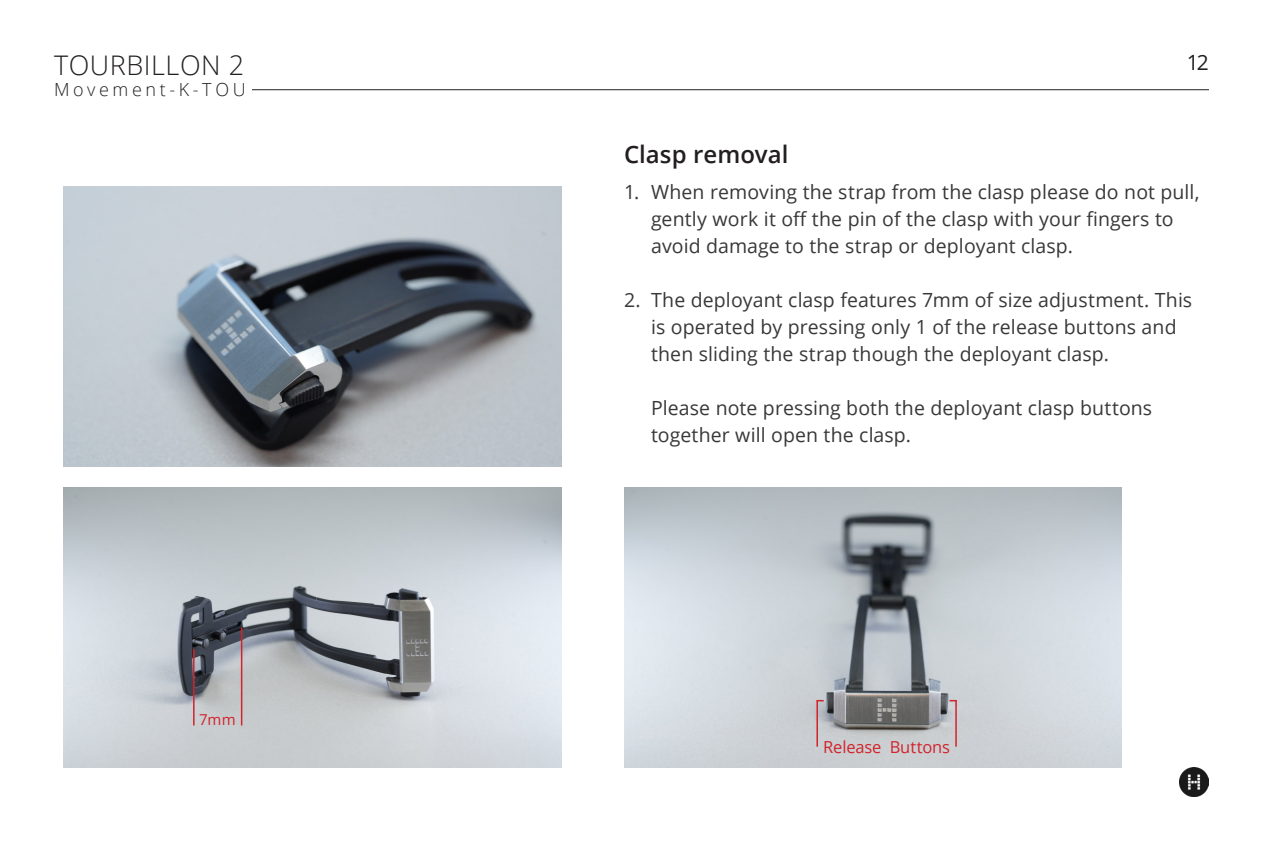
<style>
.page{position:relative;width:1263px;height:851px;background:#fff}
.page>*{position:absolute;margin:0;border:0;box-sizing:border-box;transform-origin:0 0}
.t1{font:300 27px "Open Sans";letter-spacing:.02em;color:#231f20}
.t2{font:600 24px "Open Sans";color:#231f20}
.t3{font:21px "Open Sans";color:#231f20}
.t4{font:19.5px/27px "Open Sans";letter-spacing:.005em;color:#383839}
.t5{font:300 18px "Open Sans";letter-spacing:.2em;color:#231f20}
.t6{font:16.5px "Open Sans";letter-spacing:-.01em;color:#d1232a}
.t7{font:15px "Open Sans";color:#d1232a}
</style>
<div class="page">
<img style="left:64px;top:487px;width:497px;height:280px">
<hr style="left:241px;top:627px;width:1px;height:98px;background:#d1232a">
<hr style="left:193px;top:648px;width:2px;height:77px;background:#d1232a">
<img style="left:64px;top:186px;width:497px;height:280px">
<hr style="left:252px;top:89px;width:957px;height:1px;background:#231f20">
<img style="left:1179px;top:767px;width:30px;height:29px">
<img style="left:624px;top:487px;width:497px;height:280px">
<hr style="left:955px;top:700px;width:2px;height:46px;background:#d1232a">
<hr style="left:816px;top:700px;width:2px;height:46px;background:#d1232a">
<svg style="left:816px;top:699px;width:8px;height:2px"></svg>
<svg style="left:949px;top:699px;width:8px;height:2px"></svg>
<h1 class="t1" style="left:54px;top:46px;width:192px">TOURBILLON 2</h1>
<p class="t5" style="left:54px;top:77px;width:193px">Movement-K-TOU</p>
<p class="t7" style="left:199px;top:709px;width:38px">7mm</p>
<p class="t2" style="left:624px;top:137px;width:166px">Clasp removal</p>
<p class="t3" style="left:1187px;top:48px;width:24px">12</p>
<p class="t4" style="left:651px;top:178px;width:550px;text-indent:-27px">1. When removing the strap from the clasp please do not pull, gently work it off the pin of the clasp with your fingers to avoid damage to the strap or deployant clasp.</p>
<p class="t4" style="left:651px;top:286px;width:543px;text-indent:-27px">2. The deployant clasp features 7mm of size adjustment. This is operated by pressing only 1 of the release buttons and then sliding the strap though the deployant clasp.</p>
<p class="t4" style="left:651px;top:394px;width:503px">Please note pressing both the deployant clasp buttons together will open the clasp.</p>
<p class="t6" style="left:823px;top:735px;width:128px">Release Buttons</p>
</div>
